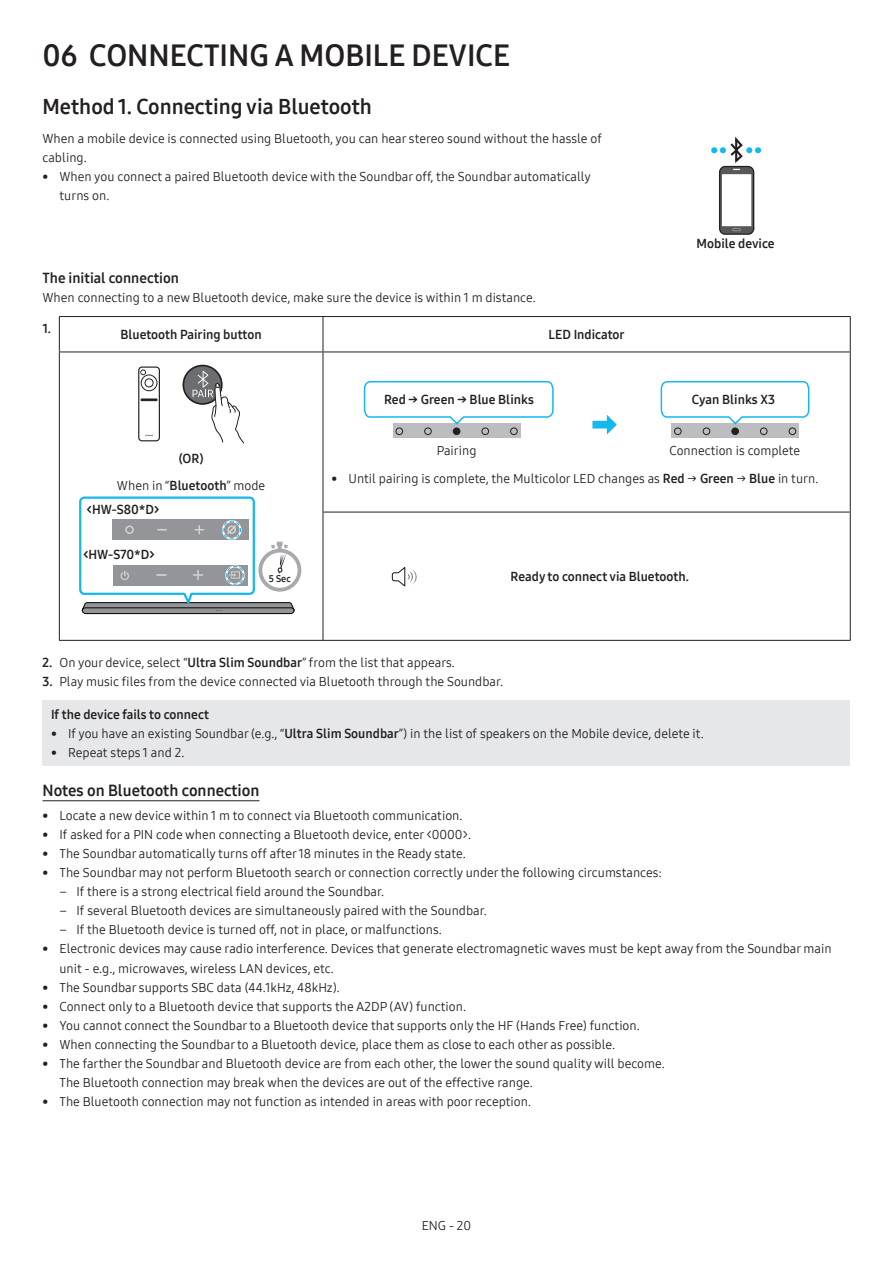
<style>
.page{position:relative;width:893px;height:1263px;background:#fff}
.page>*{position:absolute;margin:0;border:0;box-sizing:border-box;transform-origin:0 0}
.t1{font:30px "Samsung One 700";color:#231f20}
.t2{font:21px "Samsung One 700";color:#231f20}
.t3{font:15.75px "Samsung One 700";color:#231f20}
.t4{font:14.25px "Samsung One 700";color:#231f20}
.t5{font:12.75px/19.2px "Samsung One 400";color:#231f20}
.t6{font:12.75px "Samsung One 700";color:#231f20}
.t7{font:9.45px "Samsung One UI 700";color:#231f20}
.s1{font-family:"Samsung One 700"}
</style>
<div class="page">
<hr style="left:43px;top:800px;width:216px;height:1px;background:#231f20">
<svg style="left:711px;top:137px;width:50px;height:98px"></svg>
<hr style="left:59px;top:316px;width:264px;height:1px;background:#231f20">
<hr style="left:59px;top:317px;width:1px;height:35px;background:#231f20">
<hr style="left:323px;top:316px;width:528px;height:1px;background:#231f20">
<hr style="left:323px;top:317px;width:1px;height:35px;background:#231f20">
<hr style="left:850px;top:317px;width:1px;height:35px;background:#231f20">
<hr style="left:59px;top:352px;width:264px;height:1px;background:#231f20">
<hr style="left:59px;top:352px;width:1px;height:160px;background:#231f20">
<hr style="left:323px;top:352px;width:528px;height:1px;background:#231f20">
<hr style="left:323px;top:352px;width:1px;height:160px;background:#231f20">
<hr style="left:850px;top:352px;width:1px;height:160px;background:#231f20">
<hr style="left:59px;top:512px;width:1px;height:128px;background:#231f20">
<hr style="left:323px;top:512px;width:528px;height:1px;background:#231f20">
<hr style="left:323px;top:512px;width:1px;height:128px;background:#231f20">
<hr style="left:850px;top:512px;width:1px;height:128px;background:#231f20">
<hr style="left:59px;top:640px;width:264px;height:1px;background:#231f20">
<hr style="left:323px;top:640px;width:528px;height:1px;background:#231f20">
<svg style="left:183px;top:365px;width:39px;height:39px"></svg>
<div style="left:183px;top:365px;width:40px;height:40px;border:2px solid #231f20;border-radius:50%"></div>
<svg style="left:193px;top:371px;width:51px;height:72px"></svg>
<div style="left:138px;top:366px;width:22px;height:75px;border:1px solid #231f20;border-radius:3px"></div>
<div style="left:141px;top:375px;width:16px;height:16px;border:1px solid #231f20;border-radius:50%"></div>
<div style="left:145px;top:379px;width:8px;height:8px;border:1px solid #231f20;border-radius:50%"></div>
<svg style="left:141px;top:370px;width:5px;height:5px"></svg>
<svg style="left:141px;top:398px;width:16px;height:4px"></svg>
<svg style="left:79px;top:496px;width:222px;height:118px"></svg>
<div style="left:393px;top:424px;width:127px;height:14px;background:#bcbdc0"></div>
<div style="left:396px;top:428px;width:7px;height:7px;border:1px solid #231f20;border-radius:50%"></div>
<div style="left:424px;top:428px;width:8px;height:7px;border:1px solid #231f20;border-radius:50%"></div>
<div style="left:453px;top:428px;width:7px;height:7px;background:#231f20;border-radius:50%"></div>
<div style="left:453px;top:428px;width:7px;height:7px;border:1px solid #231f20;border-radius:50%"></div>
<div style="left:482px;top:428px;width:7px;height:7px;border:1px solid #231f20;border-radius:50%"></div>
<div style="left:510px;top:428px;width:8px;height:7px;border:1px solid #231f20;border-radius:50%"></div>
<svg style="left:363px;top:381px;width:191px;height:45px"></svg>
<svg style="left:592px;top:415px;width:25px;height:20px"></svg>
<div style="left:671px;top:424px;width:128px;height:14px;background:#bcbdc0"></div>
<div style="left:703px;top:428px;width:7px;height:7px;border:1px solid #231f20;border-radius:50%"></div>
<div style="left:732px;top:428px;width:6px;height:7px;background:#231f20;border-radius:50%"></div>
<div style="left:731px;top:428px;width:8px;height:7px;border:1px solid #231f20;border-radius:50%"></div>
<div style="left:760px;top:428px;width:7px;height:7px;border:1px solid #231f20;border-radius:50%"></div>
<div style="left:789px;top:428px;width:7px;height:7px;border:1px solid #231f20;border-radius:50%"></div>
<svg style="left:660px;top:381px;width:150px;height:44px"></svg>
<div style="left:674px;top:428px;width:7px;height:7px;border:1px solid #231f20;border-radius:50%"></div>
<svg style="left:391px;top:567px;width:26px;height:20px"></svg>
<div style="left:43px;top:701px;width:807px;height:65px;background:#e6e7e9"></div>
<h1 class="t1" style="left:43px;top:35px;width:469px">06 CONNECTING A MOBILE DEVICE</h1>
<h2 class="t2" style="left:43px;top:93px;width:331px">Method 1. Connecting via Bluetooth</h2>
<p class="t5" style="left:43px;top:129px;width:561px">When a mobile device is connected using Bluetooth, you can hear stereo sound without the hassle of cabling.</p>
<p class="t5" style="left:60px;top:167px;width:533px;text-indent:-17px">• When you connect a paired Bluetooth device with the Soundbar off, the Soundbar automatically turns on.</p>
<p class="t4" style="left:43px;top:268px;width:138px">The initial connection</p>
<p class="t5" style="left:43px;top:287px;width:495px">When connecting to a new Bluetooth device, make sure the device is within 1 m distance.</p>
<p class="t6" style="left:42px;top:320px;width:10px">1.</p>
<p class="t6" style="left:121px;top:326px;width:143px">Bluetooth Pairing button</p>
<p class="t6" style="left:549px;top:326px;width:78px">LED Indicator</p>
<p class="t6" style="left:697px;top:235px;width:80px">Mobile device</p>
<p class="t6" style="left:179px;top:449px;width:26px">(OR)</p>
<p class="t5" style="left:117px;top:476px;width:150px">When in “<span class="s1">Bluetooth</span>” mode</p>
<p class="t6" style="left:87px;top:501px;width:75px">&lt;HW-S80*D&gt;</p>
<p class="t6" style="left:83px;top:545px;width:73px">&lt;HW-S70*D&gt;</p>
<p class="t7" style="left:269px;top:573px;width:23px">5 Sec</p>
<p class="t6" style="left:384px;top:390px;width:151px">Red → Green → Blue Blinks</p>
<p class="t6" style="left:692px;top:390px;width:85px">Cyan Blinks X3</p>
<p class="t5" style="left:669px;top:441px;width:132px">Connection is complete</p>
<p class="t5" style="left:331px;top:469px;width:488px">• Until pairing is complete, the Multicolor LED changes as <span class="s1">Red</span> → <span class="s1">Green</span> → <span class="s1">Blue</span> in turn.</p>
<p class="t5" style="left:437px;top:440px;width:41px">Pairing</p>
<p class="t6" style="left:511px;top:568px;width:180px">Ready to connect via Bluetooth.</p>
<p class="t5" style="left:43px;top:653px;width:414px"><span class="s1">2.</span> On your device, select “<span class="s1">Ultra Slim Soundbar</span>” from the list that appears.</p>
<p class="t5" style="left:43px;top:672px;width:462px"><span class="s1">3.</span> Play music files from the device connected via Bluetooth through the Soundbar.</p>
<p class="t6" style="left:51px;top:706px;width:159px">If the device fails to connect</p>
<p class="t5" style="left:51px;top:724px;width:654px">• If you have an existing Soundbar (e.g., “<span class="s1">Ultra Slim Soundbar</span>”) in the list of speakers on the Mobile device, delete it.</p>
<p class="t5" style="left:51px;top:743px;width:135px">• Repeat steps 1 and 2.</p>
<p class="t3" style="left:43px;top:780px;width:218px">Notes on Bluetooth connection</p>
<p class="t5" style="left:43px;top:805px;width:421px">• Locate a new device within 1 m to connect via Bluetooth communication.</p>
<p class="t5" style="left:43px;top:824px;width:430px">• If asked for a PIN code when connecting a Bluetooth device, enter &lt;0000&gt;.</p>
<p class="t5" style="left:43px;top:843px;width:425px">• The Soundbar automatically turns off after 18 minutes in the Ready state.</p>
<p class="t5" style="left:60px;top:863px;width:604px;text-indent:-17px">• The Soundbar may not perform Bluetooth search or connection correctly under the following circumstances: ‒ If there is a strong electrical field around the Soundbar.<br>‒ If several Bluetooth devices are simultaneously paired with the Soundbar.<br>‒ If the Bluetooth device is turned off, not in place, or malfunctions.</p>
<p class="t5" style="left:60px;top:939px;width:773px;text-indent:-17px">• Electronic devices may cause radio interference. Devices that generate electromagnetic waves must be kept away from the Soundbar main unit - e.g., microwaves, wireless LAN devices, etc.</p>
<p class="t5" style="left:43px;top:977px;width:299px">• The Soundbar supports SBC data (44.1kHz, 48kHz).</p>
<p class="t5" style="left:43px;top:996px;width:425px">• Connect only to a Bluetooth device that supports the A2DP (AV) function.</p>
<p class="t5" style="left:43px;top:1016px;width:599px">• You cannot connect the Soundbar to a Bluetooth device that supports only the HF (Hands Free) function.</p>
<p class="t5" style="left:43px;top:1035px;width:574px">• When connecting the Soundbar to a Bluetooth device, place them as close to each other as possible.</p>
<p class="t5" style="left:60px;top:1054px;width:607px;text-indent:-17px">• The farther the Soundbar and Bluetooth device are from each other, the lower the sound quality will become.<br>The Bluetooth connection may break when the devices are out of the effective range.</p>
<p class="t5" style="left:43px;top:1092px;width:490px">• The Bluetooth connection may not function as intended in areas with poor reception.</p>
<p class="t5" style="left:422px;top:1216px;width:51px">ENG - 20</p>
</div>
